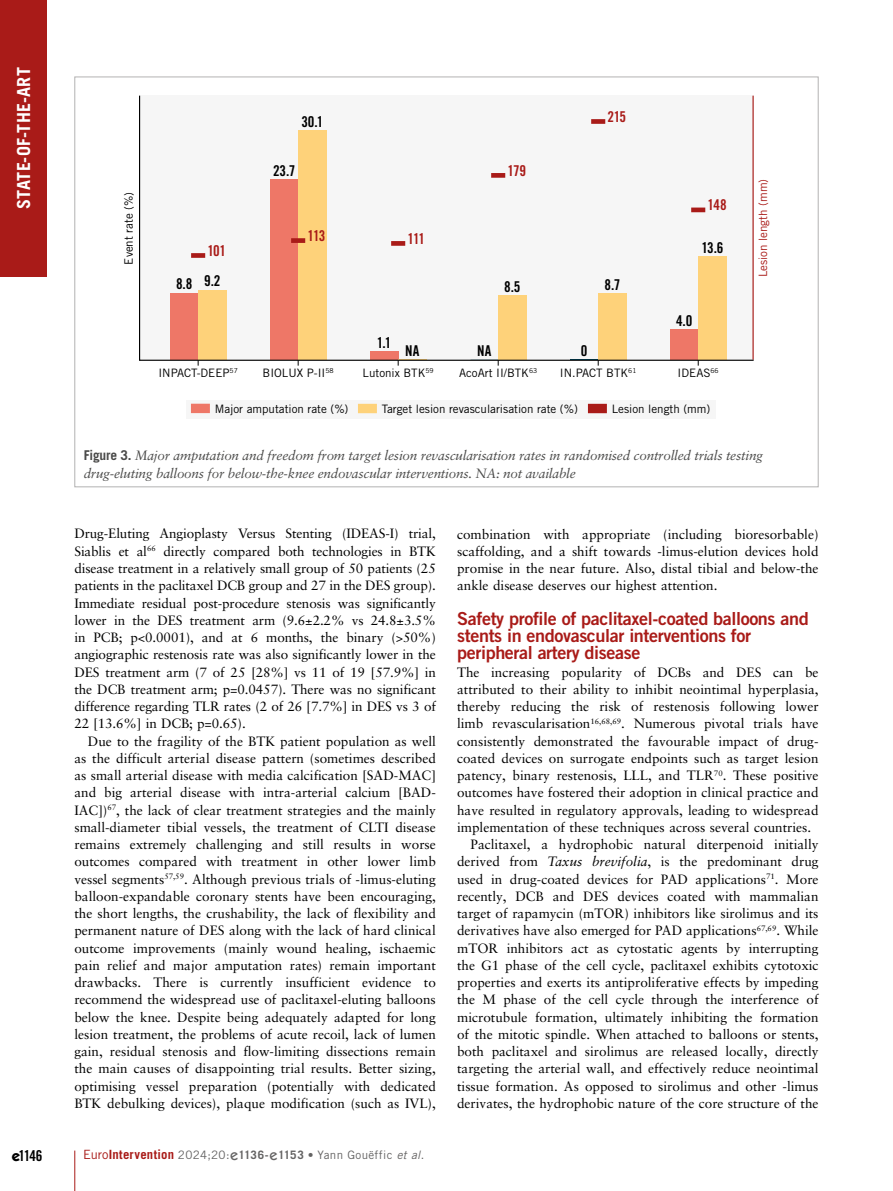
<style>
.page{position:relative;width:893px;height:1191px;background:#fff}
.page>*{position:absolute;margin:0;border:0;box-sizing:border-box;transform-origin:0 0}
.t1{font:18px/17.2px "Trade Gothic LT Std Bd 2";letter-spacing:-.02em;color:#a91b18}
.t2{font:700 18px "Trade Gothic LT Std";letter-spacing:.02em;color:#fff}
.t3{font:15px "Trade Gothic LT Std Bd Cn 20";color:#000}
.t4{font:14.85px "Trade Gothic LT Std Bd Cn 20";letter-spacing:-.005em;color:#000}
.t5{font:14.85px "Trade Gothic LT Std Bd Cn 20";letter-spacing:-.055em;color:#a91b18}
.t6{font:13.5px/17.2px "Sabon LTW1 G";color:#000;text-align:justify}
.t7{font:italic 13.5px/18px "Sabon LTW1 G";letter-spacing:-.015em;color:#4a4a49}
.t8{font:11.7px "Trade Gothic LT Std";letter-spacing:.03em;color:#646363}
.t9{font:11.55px "Trade Gothic LT Std";color:#000}
.t10{font:11.55px "Trade Gothic LT Std";color:#a91b18}
.s1{font-family:"Trade Gothic LT Std";font-weight:700;font-style:normal}
.s2{font-style:italic}
.s3{font-family:"ITC Kabel Std";font-weight:700}
.s4{font-size:12.75px;color:#a91b18}
.s5{font-weight:700;font-size:12.75px;color:#a91b18}
.s6{font-family:"ITC Kabel Std";font-weight:500;font-size:15px}
.s7{font-weight:700}
.s8{font-family:"Sabon LTW1 G"}
</style>
<div class="page">
<div style="left:0;top:0;width:46px;height:276px;background:#a91b18"></div>
<hr style="left:74px;top:1150px;width:1px;height:41px;background:#a91b18">
<div style="left:187px;top:400px;width:529px;height:18px;background:#f6f6f6"></div>
<div style="left:191px;top:404px;width:19px;height:9px;background:#ee7767"></div>
<div style="left:358px;top:404px;width:19px;height:9px;background:#fed27a"></div>
<div style="left:588px;top:404px;width:19px;height:9px;background:#a91b18"></div>
<svg style="left:139px;top:96px;width:615px;height:265px"></svg>
<h1 class="t2" style="left:13px;top:209px;width:144px;rotate:-90deg">STATE-OF-THE-ART</h1>
<p class="t9" style="left:122px;top:264px;width:74px;rotate:-90deg">Event rate (%)</p>
<p class="t4" style="left:301px;top:112px;width:24px">30.1</p>
<p class="t5" style="left:607px;top:108px;width:20px">215</p>
<p class="t4" style="left:273px;top:161px;width:24px">23.7</p>
<p class="t5" style="left:507px;top:161px;width:20px">179</p>
<p class="t5" style="left:707px;top:196px;width:21px">148</p>
<p class="t5" style="left:207px;top:241px;width:20px">101</p>
<p class="t5" style="left:307px;top:227px;width:20px">113</p>
<p class="t5" style="left:407px;top:229px;width:19px">111</p>
<p class="t4" style="left:701px;top:238px;width:24px">13.6</p>
<p class="t4" style="left:176px;top:273px;width:46px">8.8 9.2</p>
<p class="t4" style="left:504px;top:277px;width:18px">8.5</p>
<p class="t4" style="left:604px;top:275px;width:17px">8.7</p>
<p class="t4" style="left:676px;top:311px;width:18px">4.0</p>
<p class="t4" style="left:377px;top:333px;width:16px">1.1</p>
<p class="t4" style="left:405px;top:341px;width:16px">NA</p>
<p class="t4" style="left:477px;top:341px;width:16px">NA</p>
<p class="t4" style="left:581px;top:341px;width:8px">0</p>
<p class="t9" style="left:158px;top:366px;width:81px">INPACT-DEEP<sup>57</sup></p>
<p class="t9" style="left:263px;top:366px;width:73px">BIOLUX P-II<sup>58</sup></p>
<p class="t9" style="left:363px;top:366px;width:73px">Lutonix BTK<sup>59</sup></p>
<p class="t9" style="left:459px;top:366px;width:80px">AcoArt II/BTK<sup>63</sup></p>
<p class="t9" style="left:560px;top:366px;width:78px">IN.PACT BTK<sup>61</sup></p>
<p class="t9" style="left:678px;top:366px;width:43px">IDEAS<sup>66</sup></p>
<p class="t9" style="left:215px;top:401px;width:135px">Major amputation rate (%)</p>
<p class="t9" style="left:382px;top:401px;width:198px">Target lesion revascularisation rate (%)</p>
<p class="t9" style="left:612px;top:401px;width:100px">Lesion length (mm)</p>
<p class="t10" style="left:756px;top:277px;width:100px;rotate:-90deg">Lesion length (mm)</p>
<p class="t7" style="left:84px;top:446px;width:681px"><span class="s1">Figure 3.</span> Major amputation and freedom from target lesion revascularisation rates in randomised controlled trials testing drug-eluting balloons for below-the-knee endovascular interventions. NA: not available</p>
<p class="t6" style="left:74px;top:525px;width:363px">Drug-Eluting Angioplasty Versus Stenting (IDEAS-I) trial, Siablis et al<sup>66</sup> directly compared both technologies in BTK disease treatment in a relatively small group of 50 patients (25 patients in the paclitaxel DCB group and 27 in the DES group).<br>Immediate residual post-procedure stenosis was significantly lower in the DES treatment arm (9.6±2.2% vs 24.8±3.5% in PCB; p&lt;0.0001), and at 6 months, the binary (&gt;50%) angiographic restenosis rate was also significantly lower in the DES treatment arm (7 of 25 [28%] vs 11 of 19 [57.9%] in the DCB treatment arm; p=0.0457). There was no significant difference regarding TLR rates (2 of 26 [7.7%] in DES vs 3 of 22 [13.6%] in DCB; p=0.65).</p>
<p class="t6" style="left:74px;top:732px;width:363px;text-indent:14px">Due to the fragility of the BTK patient population as well as the difficult arterial disease pattern (sometimes described as small arterial disease with media calcification [SAD-MAC] and big arterial disease with intra-arterial calcium [BAD-IAC])<sup>67</sup>, the lack of clear treatment strategies and the mainly small-diameter tibial vessels, the treatment of CLTI disease remains extremely challenging and still results in worse outcomes compared with treatment in other lower limb vessel segments<sup>57,59</sup>. Although previous trials of -limus-eluting balloon-expandable coronary stents have been encouraging, the short lengths, the crushability, the lack of flexibility and permanent nature of DES along with the lack of hard clinical outcome improvements (mainly wound healing, ischaemic pain relief and major amputation rates) remain important drawbacks. There is currently insufficient evidence to recommend the widespread use of paclitaxel-eluting balloons below the knee. Despite being adequately adapted for long lesion treatment, the problems of acute recoil, lack of lumen gain, residual stenosis and flow-limiting dissections remain the main causes of disappointing trial results. Better sizing, optimising vessel preparation (potentially with dedicated BTK debulking devices), plaque modification (such as IVL),</p>
<p class="t6" style="left:457px;top:525px;width:363px">combination with appropriate (including bioresorbable) scaffolding, and a shift towards -limus-elution devices hold promise in the near future. Also, distal tibial and below-the ankle disease deserves our highest attention.</p>
<h1 class="t1" style="left:457px;top:609px;width:353px">Safety profile of paclitaxel-coated balloons and stents in endovascular interventions for peripheral artery disease</h1>
<p class="t6" style="left:457px;top:663px;width:363px">The increasing popularity of DCBs and DES can be</p>
<p class="t6" style="left:457px;top:680px;width:363px">attributed to their ability to inhibit neointimal hyperplasia,</p>
<p class="t6" style="left:457px;top:697px;width:363px">thereby reducing the risk of restenosis following lower</p>
<p class="t6" style="left:457px;top:714px;width:363px">limb revascularisation<sup>16,68,69</sup>. Numerous pivotal trials have</p>
<p class="t6" style="left:457px;top:732px;width:363px">consistently demonstrated the favourable impact of drug-</p>
<p class="t6" style="left:457px;top:749px;width:363px">coated devices on surrogate endpoints such as target lesion</p>
<p class="t6" style="left:457px;top:766px;width:363px">patency, binary restenosis, LLL, and TLR<sup>70</sup>. These positive</p>
<p class="t6" style="left:457px;top:783px;width:363px">outcomes have fostered their adoption in clinical practice and</p>
<p class="t6" style="left:457px;top:801px;width:363px">have resulted in regulatory approvals, leading to widespread</p>
<p class="t6" style="left:457px;top:818px;width:356px">implementation of these techniques across several countries.</p>
<p class="t6" style="left:471px;top:835px;width:349px">Paclitaxel, a hydrophobic natural diterpenoid initially</p>
<p class="t6" style="left:457px;top:852px;width:363px">derived from <span class="s2">Taxus brevifolia</span>, is the predominant drug</p>
<p class="t6" style="left:457px;top:870px;width:363px">used in drug-coated devices for PAD applications<sup>71</sup>. More</p>
<p class="t6" style="left:457px;top:887px;width:363px">recently, DCB and DES devices coated with mammalian</p>
<p class="t6" style="left:457px;top:904px;width:363px">target of rapamycin (mTOR) inhibitors like sirolimus and its</p>
<p class="t6" style="left:457px;top:921px;width:363px">derivatives have also emerged for PAD applications<sup>67,69</sup>. While</p>
<p class="t6" style="left:457px;top:939px;width:363px">mTOR inhibitors act as cytostatic agents by interrupting</p>
<p class="t6" style="left:457px;top:956px;width:363px">the G1 phase of the cell cycle, paclitaxel exhibits cytotoxic</p>
<p class="t6" style="left:457px;top:973px;width:363px">properties and exerts its antiproliferative effects by impeding</p>
<p class="t6" style="left:457px;top:990px;width:363px">the M phase of the cell cycle through the interference of</p>
<p class="t6" style="left:457px;top:1008px;width:363px">microtubule formation, ultimately inhibiting the formation</p>
<p class="t6" style="left:457px;top:1025px;width:363px">of the mitotic spindle. When attached to balloons or stents,</p>
<p class="t6" style="left:457px;top:1042px;width:363px">both paclitaxel and sirolimus are released locally, directly</p>
<p class="t6" style="left:457px;top:1059px;width:363px">targeting the arterial wall, and effectively reduce neointimal</p>
<p class="t6" style="left:457px;top:1077px;width:363px">tissue formation. As opposed to sirolimus and other -limus</p>
<p class="t6" style="left:457px;top:1094px;width:363px">derivates, the hydrophobic nature of the core structure of the</p>
<p class="t3" style="left:12px;top:1147px;width:32px"><span class="s3">e</span>1146</p>
<p class="t8" style="left:83px;top:1147px;width:342px"><span class="s4">Euro</span><span class="s5">Intervention</span> 2024;20:<span class="s6">e</span><span class="s7">1136-</span><span class="s6">e</span><span class="s7">1153</span> <span class="s8">•</span> Yann Gouëffic <span class="s2">et al</span>.</p>
</div>
